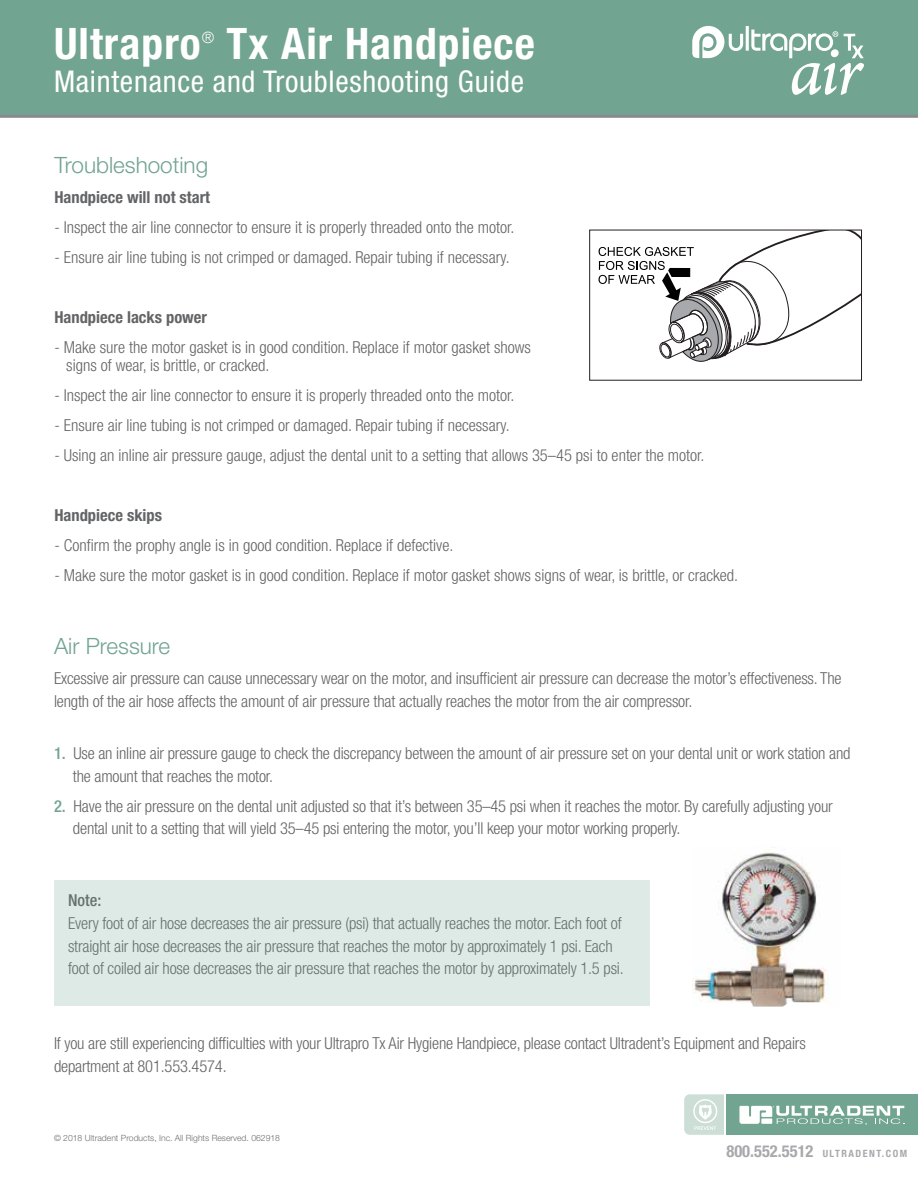
<style>
.page{position:relative;width:918px;height:1188px;background:#fff}
.page>*{position:absolute;margin:0;border:0;box-sizing:border-box;transform-origin:0 0}
.t1{font:700 condensed 43.5px "Helvetica Neue LT Std";letter-spacing:.025em;color:#fff}
.t2{font:condensed 30px "Helvetica Neue LT Std";letter-spacing:.025em;color:#fff}
.t3{font:300 22.5px "Helvetica Neue LT Std";color:#72a492}
.t4{font:300 condensed 16.5px/22.5px "Helvetica Neue LT Std";letter-spacing:-.01em;color:#636466}
.t5{font:700 condensed 16.5px "Helvetica Neue LT Std";color:#636466}
.t6{font:500 condensed 16.5px "Helvetica Neue LT Std";color:#636466}
.t7{font:300 condensed 15.75px "Helvetica Neue LT Std";color:#fff}
.t8{font:700 condensed 10.05px "Helvetica Neue LT Std";letter-spacing:.15em;color:#a7a9ac}
.t9{font:300 8.55px "Helvetica Neue LT Std";color:#6d6e71}
.s1{font-weight:500;color:#72a492}
.s2{font-size:16.5px}
</style>
<div class="page">
<div style="left:0;top:0;width:918px;height:116px;background:#72a492"></div>
<svg style="left:692px;top:26px;width:172px;height:69px"></svg>
<div style="left:726px;top:1094px;width:192px;height:41px;background:#72a492"></div>
<svg style="left:739px;top:1106px;width:165px;height:19px"></svg>
<svg style="left:684px;top:1094px;width:40px;height:41px;background:#d4e3dd"></svg>
<img style="left:692px;top:847px;width:136px;height:155px">
<hr style="left:0;top:115px;width:918px;height:3px;background:#878a8f">
<svg style="left:599px;top:232px;width:261px;height:130px"></svg>
<div style="left:589px;top:230px;width:273px;height:151px;border:1px solid #231f20"></div>
<div style="left:54px;top:880px;width:595px;height:126px;background:#deeae6"></div>
<svg style="left:723px;top:1002px;width:97px;height:5px"></svg>
<h1 class="t1" style="left:54px;top:17px;width:148px">Ultrapro</h1>
<p class="t7" style="left:202px;top:29px;width:14px">®</p>
<h1 class="t1" style="left:226px;top:17px;width:310px">Tx Air Handpiece</h1>
<h2 class="t2" style="left:54px;top:64px;width:472px">Maintenance and Troubleshooting Guide</h2>
<h3 class="t3" style="left:54px;top:151px;width:155px">Troubleshooting</h3>
<p class="t5" style="left:54px;top:187px;width:157px">Handpiece will not start</p>
<p class="t4" style="left:54px;top:216px;width:462px">- Inspect the air line connector to ensure it is properly threaded onto the motor.</p>
<p class="t4" style="left:54px;top:246px;width:457px">- Ensure air line tubing is not crimped or damaged. Repair tubing if necessary.</p>
<p class="t5" style="left:54px;top:307px;width:154px">Handpiece lacks power</p>
<p class="t4" style="left:66px;top:338px;width:466px;line-height:18px;text-indent:-12px">- Make sure the motor gasket is in good condition. Replace if motor gasket shows signs of wear, is brittle, or cracked.</p>
<p class="t4" style="left:54px;top:384px;width:462px">- Inspect the air line connector to ensure it is properly threaded onto the motor.</p>
<p class="t4" style="left:54px;top:414px;width:457px">- Ensure air line tubing is not crimped or damaged. Repair tubing if necessary.</p>
<p class="t4" style="left:54px;top:444px;width:652px">- Using an inline air pressure gauge, adjust the dental unit to a setting that allows 35–45 psi to enter the motor.</p>
<p class="t5" style="left:54px;top:505px;width:109px">Handpiece skips</p>
<p class="t4" style="left:54px;top:534px;width:400px">- Confirm the prophy angle is in good condition. Replace if defective.</p>
<p class="t4" style="left:54px;top:564px;width:685px">- Make sure the motor gasket is in good condition. Replace if motor gasket shows signs of wear, is brittle, or cracked.</p>
<h3 class="t3" style="left:54px;top:633px;width:118px">Air Pressure</h3>
<p class="t4" style="left:54px;top:667px;width:789px">Excessive air pressure can cause unnecessary wear on the motor, and insufficient air pressure can decrease the motor’s effectiveness. The length of the air hose affects the amount of air pressure that actually reaches the motor from the air compressor.</p>
<p class="t4" style="left:73px;top:742px;width:779px;text-indent:-19px"><span class="s1">1.</span> Use an inline air pressure gauge to check the discrepancy between the amount of air pressure set on your dental unit or work station and the amount that reaches the motor.</p>
<p class="t4" style="left:73px;top:795px;width:761px;text-indent:-19px"><span class="s1">2.</span> Have the air pressure on the dental unit adjusted so that it’s between 35–45 psi when it reaches the motor. By carefully adjusting your dental unit to a setting that will yield 35–45 psi entering the motor, you’ll keep your motor working properly.</p>
<p class="t6" style="left:68px;top:891px;width:35px">Note:</p>
<p class="t4" style="left:68px;top:912px;width:557px">Every foot of air hose decreases the air pressure (psi) that actually reaches the motor. Each foot of straight air hose decreases the air pressure that reaches the motor by approximately 1 psi. Each foot of coiled air hose decreases the air pressure that reaches the motor by approximately 1.5 psi.</p>
<p class="t4" style="left:54px;top:1032px;width:753px">If you are still experiencing difficulties with your Ultrapro Tx Air Hygiene Handpiece, please contact Ultradent’s Equipment and Repairs department at 801.553.4574.</p>
<p class="t9" style="left:54px;top:1133px;width:228px">© 2018 Ultradent Products, Inc. All Rights Reserved. 062918</p>
<p class="t8" style="left:726px;top:1147px;width:182px"><span class="s2">800.552.5512</span> ULTRADENT.COM</p>
</div>
